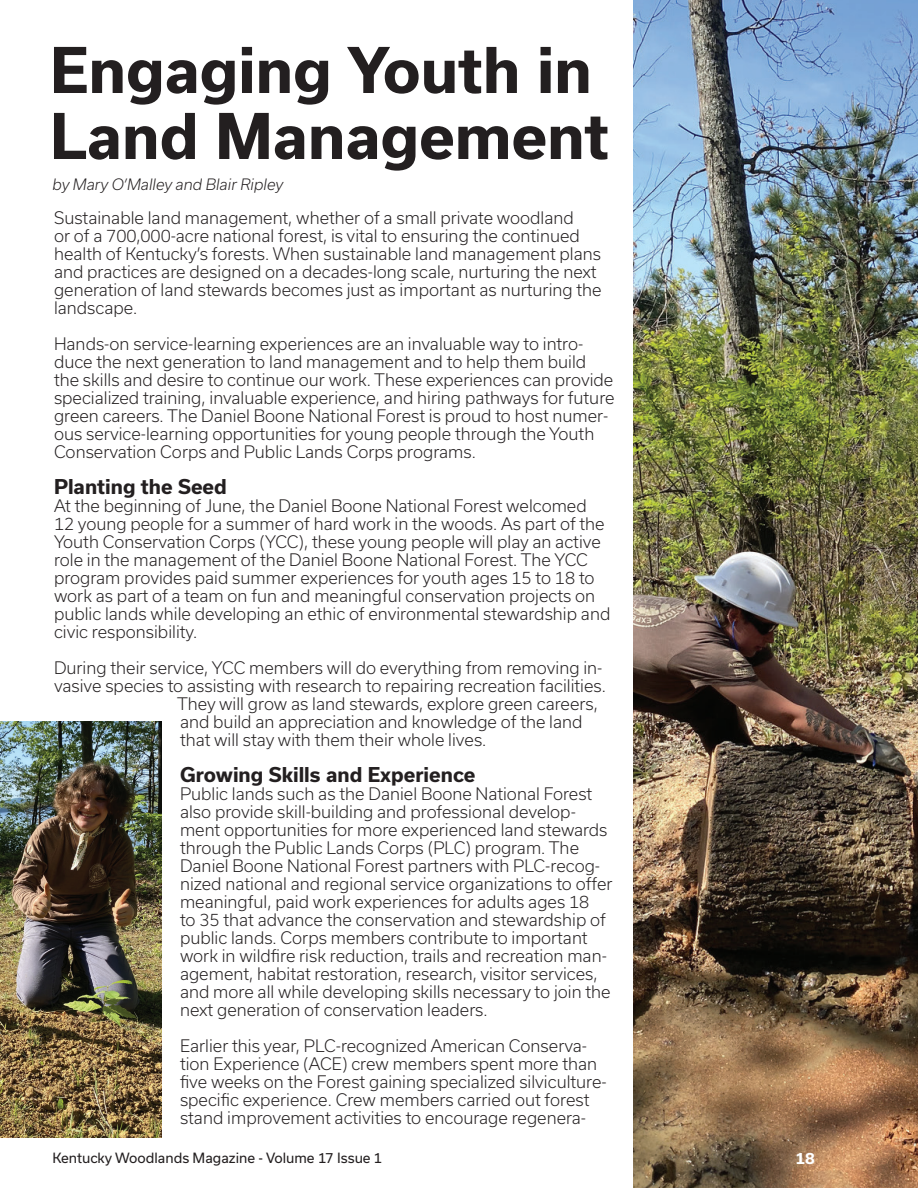
<style>
.page{position:relative;width:918px;height:1188px;background:#fff}
.page>*{position:absolute;margin:0;border:0;box-sizing:border-box;transform-origin:0 0}
.t1{font:700 60px/66px "Usual";color:#231f20}
.t2{font:700 19.5px "Usual";color:#231f20}
.t3{font:300 16.5px/18px "Usual";color:#231f20}
.t4{font:italic 300 15px "Usual";color:#231f20}
.t5{font:700 15px "Usual";color:#fff}
.t6{font:13.5px "Usual";color:#231f20}
</style>
<div class="page">
<img style="left:634px;top:0;width:284px;height:1188px">
<img style="left:0;top:722px;width:161px;height:416px">
<h1 class="t1" style="left:50px;top:37px;width:561px">Engaging Youth in<br>Land Management</h1>
<p class="t4" style="left:53px;top:176px;width:232px">by Mary O’Malley and Blair Ripley</p>
<p class="t3" style="left:54px;top:209px;width:549px">Sustainable land management, whether of a small private woodland<br>or of a 700,000-acre national forest, is vital to ensuring the continued health of Kentucky’s forests. When sustainable land management plans and practices are designed on a decades-long scale, nurturing the next generation of land stewards becomes just as important as nurturing the landscape.</p>
<p class="t3" style="left:54px;top:335px;width:562px">Hands-on service-learning experiences are an invaluable way to intro&shy;duce the next generation to land management and to help them build the skills and desire to continue our work. These experiences can provide specialized training, invaluable experience, and hiring pathways for future green careers. The Daniel Boone National Forest is proud to host numer&shy;ous service-learning opportunities for young people through the Youth Conservation Corps and Public Lands Corps programs.</p>
<p class="t2" style="left:54px;top:476px;width:174px">Planting the Seed</p>
<p class="t3" style="left:54px;top:497px;width:558px">At the beginning of June, the Daniel Boone National Forest welcomed 12 young people for a summer of hard work in the woods. As part of the Youth Conservation Corps (YCC), these young people will play an active role in the management of the Daniel Boone National Forest. The YCC program provides paid summer experiences for youth ages 15 to 18 to work as part of a team on fun and meaningful conservation projects on public lands while developing an ethic of environmental stewardship and civic responsibility.</p>
<p class="t3" style="left:54px;top:659px;width:550px">During their service, YCC members will do everything from removing in-</p>
<p class="t3" style="left:54px;top:677px;width:553px">vasive species to assisting with research to repairing recreation facilities.</p>
<p class="t3" style="left:177px;top:695px;width:422px">They will grow as land stewards, explore green careers,</p>
<p class="t3" style="left:180px;top:713px;width:404px">and build an appreciation and knowledge of the land</p>
<p class="t3" style="left:180px;top:731px;width:308px">that will stay with them their whole lives.</p>
<p class="t2" style="left:180px;top:764px;width:297px">Growing Skills and Experience</p>
<p class="t3" style="left:180px;top:785px;width:434px">Public lands such as the Daniel Boone National Forest also provide skill-building and professional develop&shy;ment opportunities for more experienced land stewards through the Public Lands Corps (PLC) program. The Daniel Boone National Forest partners with PLC-recog&shy;nized national and regional service organizations to offer meaningful, paid work experiences for adults ages 18<br>to 35 that advance the conservation and stewardship of public lands. Corps members contribute to important work in wildfire risk reduction, trails and recreation man&shy;agement, habitat restoration, research, visitor services, and more all while developing skills necessary to join the next generation of conservation leaders.</p>
<p class="t3" style="left:180px;top:1037px;width:428px">Earlier this year, PLC-recognized American Conserva&shy;tion Experience (ACE) crew members spent more than five weeks on the Forest gaining specialized silviculture&shy;specific experience. Crew members carried out forest stand improvement activities to encourage regenera-</p>
<p class="t6" style="left:52px;top:1150px;width:331px">Kentucky Woodlands Magazine - Volume 17 Issue 1</p>
<p class="t5" style="left:795px;top:1150px;width:21px">18</p>
</div>
